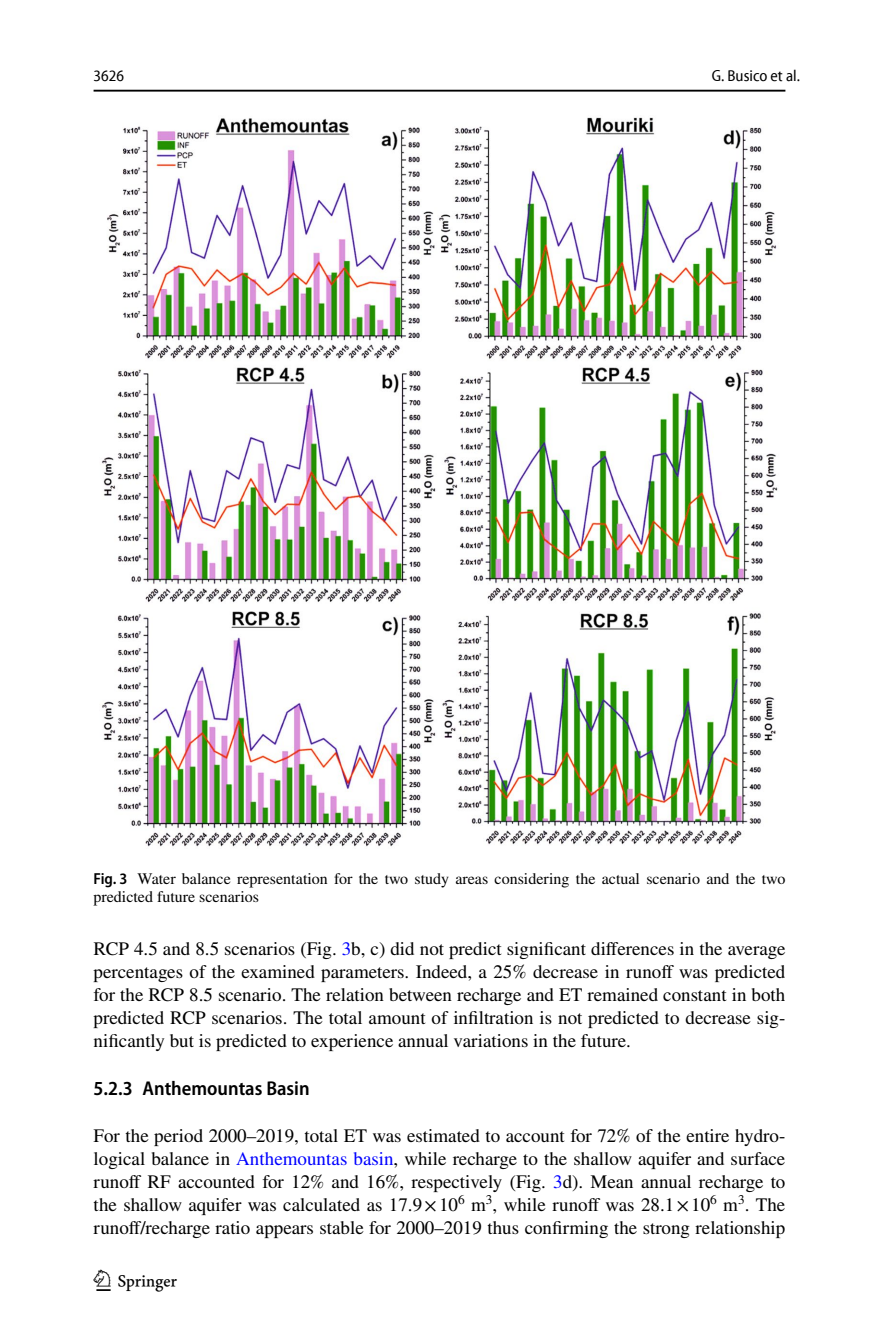
<style>
.page{position:relative;width:879px;height:1333px;background:#fff}
.page>*{position:absolute;margin:0;border:0;box-sizing:border-box;transform-origin:0 0}
.t1{font:30px "Springnew Regular 4";color:#000}
.t2{font:600 semi-condensed 20px "Myriad Pro";color:#000}
.t3{font:19px/23px "STIX";color:#000;text-align:justify}
.t4{font:16px/18.4px "STIX";color:#000}
.t5{font:semi-condensed 16px "Myriad Pro Unic";color:#000}
.s1{font-family:"Myriad Pro";font-weight:600;font-stretch:semi-condensed}
.s2{color:#00f}
</style>
<div class="page">
<hr style="left:94px;top:90px;width:691px;height:2px;background:#000">
<img style="left:101px;top:117px;width:677px;height:730px">
<p class="t5" style="left:94px;top:69px;width:32px">3626</p>
<p class="t5" style="left:712px;top:69px;width:90px">G. Busico et al.</p>
<p class="t4" style="left:94px;top:870px;width:693px"><span class="s1">Fig. 3</span> Water balance representation for the two study areas considering the actual scenario and the two predicted future scenarios</p>
<p class="t3" style="left:94px;top:938px;width:693px">RCP 4.5 and 8.5 scenarios (Fig. <span class="s2">3</span>b, c) did not predict significant differences in the average percentages of the examined parameters. Indeed, a 25% decrease in runoff was predicted for the RCP 8.5 scenario. The relation between recharge and ET remained constant in both predicted RCP scenarios. The total amount of infiltration is not predicted to decrease sig&shy;nificantly but is predicted to experience annual variations in the future.</p>
<p class="t2" style="left:94px;top:1077px;width:218px">5.2.3 Anthemountas Basin</p>
<p class="t3" style="left:94px;top:1125px;width:693px">For the period 2000–2019, total ET was estimated to account for 72% of the entire hydro&shy;logical balance in <span class="s2">Anthemountas basin</span>, while recharge to the shallow aquifer and surface runoff RF accounted for 12% and 16%, respectively (Fig. <span class="s2">3</span>d). Mean annual recharge to the shallow aquifer was calculated as 17.9× -10<sup>6</sup> m<sup>3</sup>, while runoff was 28.1× -10<sup>6</sup> m<sup>3</sup>. The runoff/recharge ratio appears stable for 2000–2019 thus confirming the strong relationship</p>
<h1 class="t1" style="left:96px;top:1269px;width:83px">1 3</h1>
</div>
